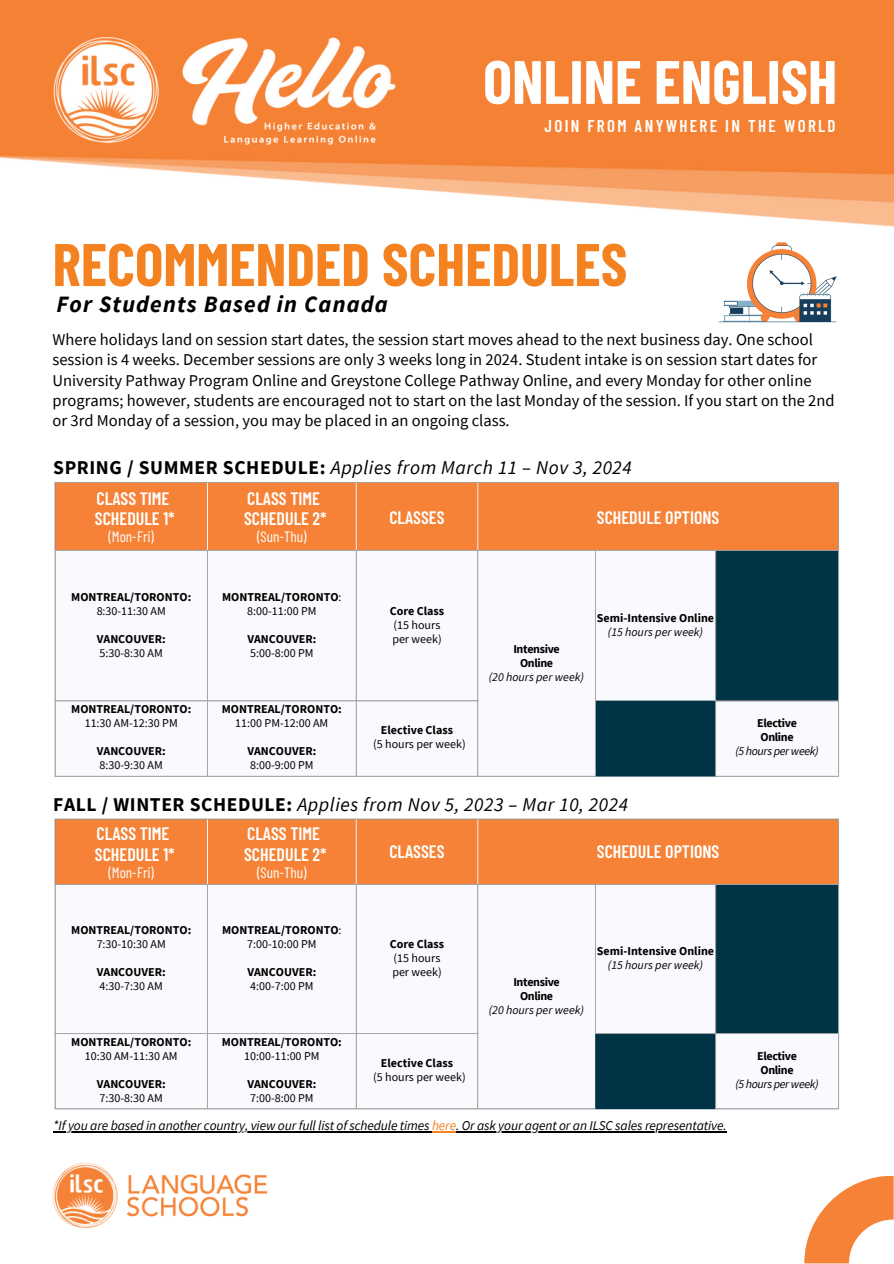
<style>
.page{position:relative;width:894px;height:1264px;background:#fff}
.page>*{position:absolute;margin:0;border:0;box-sizing:border-box;transform-origin:0 0}
.t1{font:700 61.05px "Barlow Condensed";color:#fff}
.t2{font:700 60px "Barlow Condensed";color:#f58220}
.t3{font:italic 700 23.4px "Source Sans Pro";letter-spacing:.05em;color:#000}
.t4{font:italic 19.5px "Source Sans Pro";letter-spacing:.03em;color:#000}
.t5{font:600 18px "Barlow Condensed";color:#fff}
.t6{font:600 17.1px "Barlow Condensed";letter-spacing:.135em;color:#fff}
.t7{font:16.5px/20.2px "Source Sans Pro";color:#000}
.t8{font:15px "Barlow Condensed";color:#fff}
.t9{font:italic 13.5px "Source Sans Pro";letter-spacing:-.01em;color:#000}
.t10{font:700 12px "Source Sans Pro";color:#000}
.t11{font:12px "Source Sans Pro";color:#000}
.t12{font:italic 12px "Source Sans Pro";color:#000}
.t13{font:700 12px "Source Sans Pro";letter-spacing:-.03em;color:#000}
.t14{font:italic 12px "Source Sans Pro";letter-spacing:-.03em;color:#000}
.s1{font-weight:700;font-style:normal}
.s2{font-weight:400}
.s3{color:#f58220}
</style>
<div class="page">
<img style="left:0;top:0;width:893px;height:227px">
<img style="left:53px;top:37px;width:342px;height:107px">
<img style="left:53px;top:1162px;width:214px;height:66px">
<hr style="left:53px;top:1130px;width:379px;height:2px;background:#000">
<hr style="left:432px;top:1130px;width:24px;height:2px;background:#f58220">
<hr style="left:456px;top:1130px;width:270px;height:2px;background:#000">
<svg style="left:804px;top:1176px;width:89px;height:87px"></svg>
<img style="left:719px;top:242px;width:118px;height:81px">
<div style="left:56px;top:483px;width:782px;height:67px;background:#f58236"></div>
<svg style="left:56px;top:551px;width:539px;height:225px"></svg>
<svg style="left:596px;top:551px;width:242px;height:225px"></svg>
<hr style="left:55px;top:482px;width:1px;height:294px;background:#a6a6a6">
<hr style="left:207px;top:550px;width:1px;height:226px;background:#a6a6a6">
<hr style="left:356px;top:550px;width:1px;height:226px;background:#a6a6a6">
<hr style="left:477px;top:550px;width:1px;height:226px;background:#a6a6a6">
<hr style="left:595px;top:550px;width:1px;height:226px;background:#a6a6a6">
<hr style="left:715px;top:550px;width:1px;height:226px;background:#a6a6a6">
<hr style="left:838px;top:482px;width:1px;height:294px;background:#a6a6a6">
<hr style="left:55px;top:482px;width:783px;height:1px;background:#a6a6a6">
<hr style="left:55px;top:550px;width:783px;height:1px;background:#a6a6a6">
<hr style="left:55px;top:700px;width:423px;height:1px;background:#a6a6a6">
<hr style="left:715px;top:700px;width:123px;height:1px;background:#a6a6a6">
<hr style="left:55px;top:776px;width:540px;height:1px;background:#a6a6a6">
<hr style="left:715px;top:776px;width:123px;height:1px;background:#a6a6a6">
<hr style="left:207px;top:482px;width:1px;height:68px;background:#f9fafd">
<hr style="left:356px;top:482px;width:1px;height:68px;background:#f9fafd">
<hr style="left:477px;top:482px;width:1px;height:68px;background:#f9fafd">
<div style="left:56px;top:819px;width:782px;height:65px;background:#f58236"></div>
<svg style="left:56px;top:885px;width:423px;height:223px"></svg>
<svg style="left:595px;top:885px;width:243px;height:224px"></svg>
<hr style="left:55px;top:819px;width:1px;height:289px;background:#a6a6a6">
<hr style="left:207px;top:884px;width:1px;height:224px;background:#a6a6a6">
<hr style="left:356px;top:884px;width:1px;height:224px;background:#a6a6a6">
<hr style="left:477px;top:884px;width:1px;height:224px;background:#a6a6a6">
<hr style="left:595px;top:884px;width:1px;height:149px;background:#a6a6a6">
<hr style="left:715px;top:884px;width:1px;height:224px;background:#a6a6a6">
<hr style="left:838px;top:819px;width:1px;height:289px;background:#a6a6a6">
<hr style="left:55px;top:818px;width:783px;height:1px;background:#a6a6a6">
<hr style="left:55px;top:884px;width:783px;height:1px;background:#a6a6a6">
<hr style="left:55px;top:1033px;width:423px;height:1px;background:#a6a6a6">
<hr style="left:595px;top:1033px;width:243px;height:1px;background:#a6a6a6">
<hr style="left:55px;top:1108px;width:540px;height:1px;background:#a6a6a6">
<hr style="left:715px;top:1108px;width:123px;height:1px;background:#a6a6a6">
<hr style="left:207px;top:819px;width:1px;height:65px;background:#f9fafd">
<hr style="left:356px;top:819px;width:1px;height:65px;background:#f9fafd">
<hr style="left:477px;top:819px;width:1px;height:65px;background:#f9fafd">
<p class="t1" style="left:483px;top:43px;width:355px">ONLINE ENGLISH</p>
<p class="t6" style="left:544px;top:115px;width:292px">JOIN FROM ANYWHERE IN THE WORLD</p>
<p class="t2" style="left:53px;top:226px;width:576px">RECOMMENDED SCHEDULES</p>
<p class="t3" style="left:56px;top:289px;width:333px">For Students Based in Canada</p>
<p class="t7" style="left:53px;top:329px;width:783px">Where holidays land on session start dates, the session start moves ahead to the next business day. One school session is 4 weeks. December sessions are only 3 weeks long in 2024. Student intake is on session start dates for University Pathway Program Online and Greystone College Pathway Online, and every Monday for other online programs; however, students are encouraged not to start on the last Monday of the session. If you start on the 2nd or 3rd Monday of a session, you may be placed in an ongoing class.</p>
<p class="t4" style="left:53px;top:454px;width:580px"><span class="s1">SPRING / SUMMER SCHEDULE:</span> Applies from March 11 – Nov 3, 2024</p>
<p class="t5" style="left:97px;top:486px;width:74px">CLASS TIME</p>
<p class="t5" style="left:95px;top:506px;width:81px">SCHEDULE 1*</p>
<p class="t8" style="left:109px;top:526px;width:47px">(Mon-Fri)</p>
<p class="t5" style="left:247px;top:486px;width:74px">CLASS TIME</p>
<p class="t5" style="left:244px;top:506px;width:84px">SCHEDULE 2*</p>
<p class="t8" style="left:257px;top:526px;width:51px">(Sun-Thu)</p>
<p class="t5" style="left:389px;top:505px;width:57px">CLASSES</p>
<p class="t5" style="left:596px;top:505px;width:124px">SCHEDULE OPTIONS</p>
<p class="t10" style="left:71px;top:589px;width:122px">MONTREAL/TORONTO:</p>
<p class="t11" style="left:97px;top:603px;width:71px">8:30-11:30 AM</p>
<p class="t10" style="left:97px;top:631px;width:70px">VANCOUVER:</p>
<p class="t11" style="left:100px;top:645px;width:65px">5:30-8:30 AM</p>
<p class="t10" style="left:71px;top:701px;width:122px">MONTREAL/TORONTO:</p>
<p class="t11" style="left:85px;top:715px;width:94px">11:30 AM-12:30 PM</p>
<p class="t10" style="left:97px;top:743px;width:70px">VANCOUVER:</p>
<p class="t11" style="left:100px;top:757px;width:65px">8:30-9:30 AM</p>
<p class="t10" style="left:222px;top:589px;width:121px">MONTREAL/TORONTO<span class="s2">:</span></p>
<p class="t11" style="left:247px;top:603px;width:71px">8:00-11:00 PM</p>
<p class="t10" style="left:247px;top:631px;width:70px">VANCOUVER:</p>
<p class="t11" style="left:250px;top:645px;width:65px">5:00-8:00 PM</p>
<p class="t10" style="left:222px;top:701px;width:122px">MONTREAL/TORONTO:</p>
<p class="t11" style="left:235px;top:715px;width:94px">11:00 PM-12:00 AM</p>
<p class="t10" style="left:247px;top:743px;width:70px">VANCOUVER:</p>
<p class="t11" style="left:250px;top:757px;width:65px">8:00-9:00 PM</p>
<p class="t10" style="left:389px;top:603px;width:56px">Core Class</p>
<p class="t11" style="left:393px;top:617px;width:48px">(15 hours</p>
<p class="t11" style="left:392px;top:631px;width:51px">per week)</p>
<p class="t10" style="left:381px;top:722px;width:74px">Elective Class</p>
<p class="t11" style="left:373px;top:736px;width:94px">(5 hours per week)</p>
<p class="t13" style="left:513px;top:641px;width:48px">Intensive</p>
<p class="t10" style="left:520px;top:655px;width:35px">Online</p>
<p class="t12" style="left:488px;top:669px;width:97px">(20 hours per week)</p>
<p class="t10" style="left:596px;top:610px;width:119px">Semi-Intensive Online</p>
<p class="t12" style="left:607px;top:624px;width:97px">(15 hours per week)</p>
<p class="t4" style="left:53px;top:791px;width:576px"><span class="s1">FALL / WINTER SCHEDULE:</span> Applies from Nov 5, 2023 – Mar 10, 2024</p>
<p class="t5" style="left:97px;top:822px;width:74px">CLASS TIME</p>
<p class="t5" style="left:95px;top:842px;width:81px">SCHEDULE 1*</p>
<p class="t8" style="left:109px;top:862px;width:47px">(Mon-Fri)</p>
<p class="t5" style="left:247px;top:822px;width:74px">CLASS TIME</p>
<p class="t5" style="left:244px;top:842px;width:84px">SCHEDULE 2*</p>
<p class="t8" style="left:257px;top:862px;width:51px">(Sun-Thu)</p>
<p class="t5" style="left:389px;top:840px;width:57px">CLASSES</p>
<p class="t5" style="left:596px;top:840px;width:124px">SCHEDULE OPTIONS</p>
<p class="t13" style="left:757px;top:715px;width:41px">Elective</p>
<p class="t10" style="left:760px;top:729px;width:35px">Online</p>
<p class="t14" style="left:735px;top:743px;width:85px">(5 hours per week)</p>
<p class="t10" style="left:71px;top:921px;width:122px">MONTREAL/TORONTO:</p>
<p class="t11" style="left:97px;top:935px;width:71px">7:30-10:30 AM</p>
<p class="t10" style="left:97px;top:963px;width:70px">VANCOUVER:</p>
<p class="t11" style="left:100px;top:977px;width:65px">4:30-7:30 AM</p>
<p class="t10" style="left:71px;top:1034px;width:122px">MONTREAL/TORONTO:</p>
<p class="t11" style="left:85px;top:1048px;width:94px">10:30 AM-11:30 AM</p>
<p class="t10" style="left:97px;top:1076px;width:70px">VANCOUVER:</p>
<p class="t11" style="left:100px;top:1090px;width:65px">7:30-8:30 AM</p>
<p class="t10" style="left:222px;top:921px;width:121px">MONTREAL/TORONTO<span class="s2">:</span></p>
<p class="t11" style="left:247px;top:935px;width:71px">7:00-10:00 PM</p>
<p class="t10" style="left:247px;top:963px;width:70px">VANCOUVER:</p>
<p class="t11" style="left:250px;top:977px;width:65px">4:00-7:00 PM</p>
<p class="t10" style="left:222px;top:1034px;width:122px">MONTREAL/TORONTO:</p>
<p class="t11" style="left:244px;top:1048px;width:77px">10:00-11:00 PM</p>
<p class="t10" style="left:247px;top:1076px;width:70px">VANCOUVER:</p>
<p class="t11" style="left:250px;top:1090px;width:65px">7:00-8:00 PM</p>
<p class="t10" style="left:389px;top:935px;width:56px">Core Class</p>
<p class="t11" style="left:393px;top:949px;width:48px">(15 hours</p>
<p class="t11" style="left:392px;top:963px;width:51px">per week)</p>
<p class="t10" style="left:381px;top:1055px;width:74px">Elective Class</p>
<p class="t11" style="left:373px;top:1069px;width:94px">(5 hours per week)</p>
<p class="t13" style="left:513px;top:973px;width:48px">Intensive</p>
<p class="t10" style="left:520px;top:987px;width:35px">Online</p>
<p class="t12" style="left:488px;top:1001px;width:97px">(20 hours per week)</p>
<p class="t10" style="left:596px;top:942px;width:119px">Semi-Intensive Online</p>
<p class="t12" style="left:607px;top:956px;width:97px">(15 hours per week)</p>
<p class="t9" style="left:53px;top:1116px;width:674px">*If you are based in another country, view our full list of schedule times <span class="s3">here</span>. Or ask your agent or an ILSC sales representative.</p>
<p class="t13" style="left:757px;top:1048px;width:41px">Elective</p>
<p class="t10" style="left:760px;top:1062px;width:35px">Online</p>
<p class="t14" style="left:735px;top:1076px;width:85px">(5 hours per week)</p>
</div>
